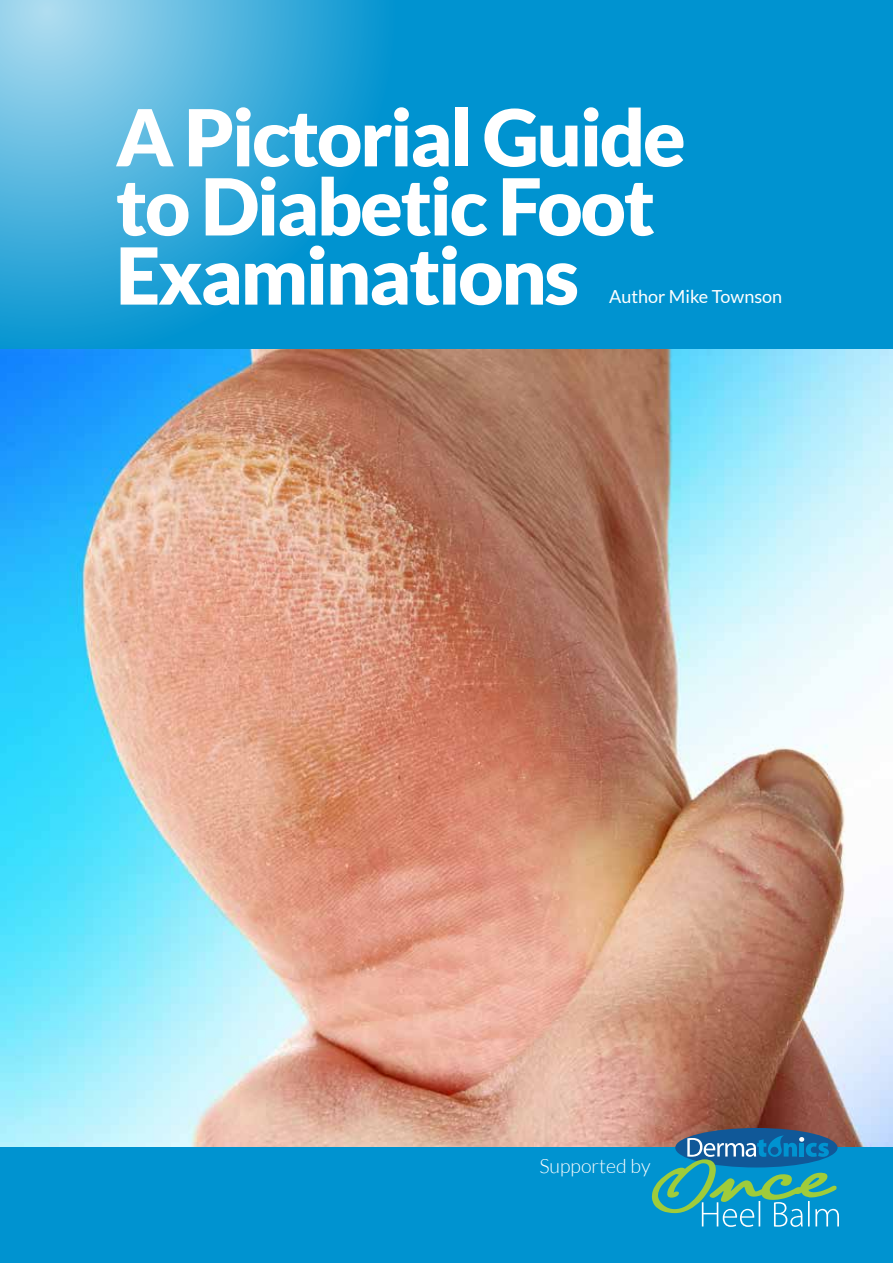
<style>
.page{position:relative;width:893px;height:1263px;background:#fff}
.page>*{position:absolute;margin:0;border:0;box-sizing:border-box;transform-origin:0 0}
.t1{font:900 78.6px/69.2px "Lato";letter-spacing:-.03em;color:#fff}
.t2{font:300 19.5px "Lato";color:#fff}
.t3{font:18px "Lato";color:#fff}
</style>
<div class="page">
<img style="left:0;top:349px;width:893px;height:798px">
<div style="left:0;top:0;width:893px;height:349px;background:#0093d0"></div>
<div style="left:0;top:1147px;width:893px;height:116px;background:#0093d0"></div>
<svg style="left:0;top:0;width:395px;height:360px"></svg>
<div style="left:675px;top:1128px;width:162px;height:39px;background:#105898;border-radius:50%"></div>
<svg style="left:652px;top:1135px;width:187px;height:92px"></svg>
<p class="t1" style="left:116px;top:101px;width:571px">A Pictorial Guide to Diabetic Foot<br>Examinations</p>
<p class="t3" style="left:609px;top:286px;width:175px">Author Mike Townson</p>
<p class="t2" style="left:539px;top:1156px;width:113px">Supported by</p>
</div>
